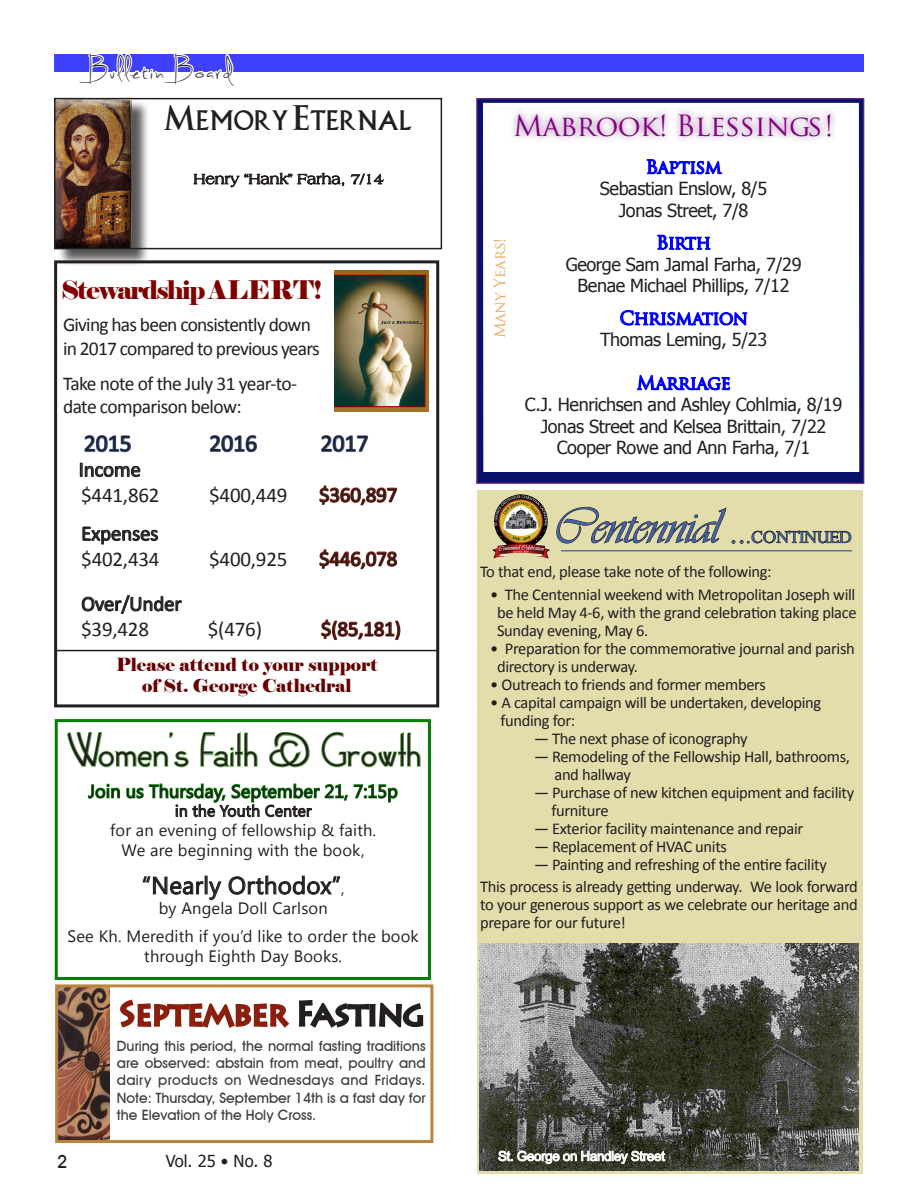
<style>
.page{position:relative;width:918px;height:1188px;background:#fff}
.page>*{position:absolute;margin:0;border:0;box-sizing:border-box;transform-origin:0 0}
.t1{font:51px "Vivaldii";letter-spacing:-.02em;color:#4161a2}
.t2{font:33px "Claritty";letter-spacing:.03em;color:#231f20}
.t3{font:31.5px "Sweetly Broken";letter-spacing:.06em;color:#231f20}
.t4{font:28.5px "Trajan Pro";letter-spacing:-.015em;color:#800080}
.t5{font:25.5px "Elephant";letter-spacing:-.06em;color:#800000}
.t6{font:25.5px "EPISODE I";color:#231f20}
.t7{font:24px "Khmer UI";letter-spacing:.01em;color:#231f20}
.t8{font:24px "Calibri";letter-spacing:-.01em;color:#231f20}
.t9{font:21px/25.2px "Calibri";letter-spacing:-.01em;color:#231f20}
.t10{font:19.5px/23.4px "Calibri";letter-spacing:-.04em;color:#231f20}
.t11{font:18px/21.6px "Tahoma";letter-spacing:-.02em;color:#231f20;text-align:center}
.t12{font:18px/21.6px "Elephant";color:#600;text-align:center}
.t13{font:18px "Khmer UI";letter-spacing:.01em;color:#231f20}
.t14{font:500 18px "Avant Garde IT Cby BT";color:#231f20}
.t15{font:16.5px/18px "Calibri";letter-spacing:-.02em;color:#231f20}
.t16{font:16.5px/19.8px "Khmer UI";letter-spacing:.01em;color:#231f20;text-align:center}
.t17{font:16.5px "Tahoma";color:#231f20}
.t18{font:15.75px "Khmer UI";letter-spacing:.01em;color:#231f20}
.t19{font:15px "Americana";color:#231f20}
.t20{font:15px "Trajan Pro";color:#eca258}
.t21{font:500 14.25px/17.1px "Avant Garde IT Cby BT";color:#3e3e3f;text-align:justify}
.t22{font:13.2px "Arial";letter-spacing:-.02em;color:#fff}
.s1{font-size:15.75px}
.s2{font-family:"Perpetua";font-size:30px}
.s3{font-family:"Perpetua";font-size:19.5px}
</style>
<div class="page">
<div style="left:477px;top:490px;width:386px;height:684px;background:#e3ddac"></div>
<div style="left:54px;top:54px;width:810px;height:18px;background:#4040ff"></div>
<svg style="left:88px;top:54px;width:146px;height:18px"></svg>
<div style="left:57px;top:100px;width:93px;height:167px;background:#231f20;opacity:.75"></div>
<div style="left:53px;top:97px;width:81px;height:152px;background:#231f20;opacity:.75"></div>
<svg style="left:193px;top:172px;width:152px;height:16px"></svg>
<svg style="left:351px;top:173px;width:33px;height:12px"></svg>
<div style="left:54px;top:98px;width:388px;height:151px;border:2px solid #231f20"></div>
<div style="left:477px;top:99px;width:387px;height:384px;background:#07126a"></div>
<div style="left:476px;top:98px;width:388px;height:386px;border:1px solid #6f237e"></div>
<div style="left:484px;top:104px;width:374px;height:367px;background:#fff"></div>
<div style="left:483px;top:103px;width:376px;height:369px;border:2px solid #fff"></div>
<div style="left:507px;top:105px;width:329px;height:39px;background:#6d1d7b;opacity:.75"></div>
<svg style="left:593px;top:130px;width:181px;height:45px"></svg>
<svg style="left:518px;top:234px;width:331px;height:238px"></svg>
<svg style="left:120px;top:999px;width:304px;height:29px"></svg>
<img style="left:59px;top:988px;width:50px;height:151px">
<div style="left:55px;top:984px;width:378px;height:159px;border:3px solid #ba853d"></div>
<svg style="left:84px;top:435px;width:48px;height:18px"></svg>
<svg style="left:209px;top:435px;width:48px;height:18px"></svg>
<svg style="left:80px;top:462px;width:61px;height:16px"></svg>
<svg style="left:82px;top:526px;width:77px;height:19px"></svg>
<svg style="left:81px;top:595px;width:101px;height:19px"></svg>
<svg style="left:318px;top:435px;width:83px;height:217px"></svg>
<hr style="left:57px;top:650px;width:380px;height:1px;background:#231f20">
<img style="left:335px;top:271px;width:93px;height:140px">
<div style="left:54px;top:260px;width:385px;height:447px;border:3px solid #231f20"></div>
<div style="left:55px;top:719px;width:376px;height:261px;border:3px solid #008000"></div>
<svg style="left:67px;top:732px;width:122px;height:36px"></svg>
<svg style="left:200px;top:732px;width:58px;height:36px"></svg>
<svg style="left:269px;top:732px;width:41px;height:36px"></svg>
<svg style="left:321px;top:731px;width:100px;height:37px"></svg>
<svg style="left:87px;top:783px;width:311px;height:34px"></svg>
<svg style="left:142px;top:875px;width:80px;height:25px"></svg>
<svg style="left:228px;top:875px;width:113px;height:20px"></svg>
<svg style="left:556px;top:507px;width:296px;height:37px"></svg>
<img style="left:480px;top:943px;width:379px;height:228px">
<svg style="left:498px;top:1150px;width:168px;height:14px;background:#818379"></svg>
<hr style="left:561px;top:550px;width:291px;height:1px;background:#2e5080">
<img style="left:492px;top:494px;width:59px;height:65px">
<h3 class="t3" style="left:89px;top:48px;width:145px">Bulletin Board</h3>
<h3 class="t6" style="left:164px;top:106px;width:250px">Memory Eternal</h3>
<p class="t19" style="left:193px;top:171px;width:192px">Henry “Hank” Farha, 7/14</p>
<h3 class="t5" style="left:61px;top:274px;width:262px">Stewardship ALERT!</h3>
<p class="t10" style="left:63px;top:313px;width:258px">Giving has been consistently down in 2017 compared to previous years</p>
<p class="t10" style="left:63px;top:372px;width:236px">Take note of the July 31 year-to&shy;date comparison below:</p>
<h3 class="t8" style="left:84px;top:428px;width:49px">2015</h3>
<h3 class="t8" style="left:209px;top:428px;width:49px">2016</h3>
<h3 class="t8" style="left:321px;top:428px;width:49px">2017</h3>
<p class="t9" style="left:79px;top:457px;width:82px">Income $441,862</p>
<p class="t9" style="left:209px;top:482px;width:80px">$400,449</p>
<p class="t9" style="left:319px;top:482px;width:80px">$360,897</p>
<p class="t9" style="left:81px;top:521px;width:80px">Expenses $402,434</p>
<p class="t9" style="left:81px;top:591px;width:102px">Over/Under $39,428</p>
<p class="t9" style="left:209px;top:546px;width:80px">$400,925</p>
<p class="t9" style="left:319px;top:546px;width:80px">$446,078</p>
<p class="t9" style="left:208px;top:616px;width:56px">$(476)</p>
<p class="t9" style="left:321px;top:616px;width:82px">$(85,181)</p>
<p class="t12" style="left:116px;top:654px;width:263px">Please attend to your support of St. George Cathedral</p>
<h2 class="t2" style="left:67px;top:733px;width:355px">Women’s Faith &amp; Growth</h2>
<p class="t13" style="left:89px;top:781px;width:311px">Join us Thursday, September 21, 7:15p</p>
<p class="t18" style="left:175px;top:802px;width:138px">in the Youth Center</p>
<p class="t16" style="left:110px;top:821px;width:268px">for an evening of fellowship &amp; faith.<br>We are beginning with the book,</p>
<h3 class="t7" style="left:142px;top:872px;width:204px">“Nearly Orthodox”<span class="s1">,</span></h3>
<p class="t16" style="left:68px;top:894px;width:353px;line-height:28.8px">by Angela Doll Carlson<br>See Kh. Meredith if you’d like to order the book</p>
<p class="t16" style="left:144px;top:947px;width:199px">through Eighth Day Books.</p>
<p class="t21" style="left:117px;top:1037px;width:310px">During this period, the normal fasting traditions are observed: abstain from meat, poultry and dairy products on Wednesdays and Fridays.<br>Note: Thursday, September 14th is a fast day for the Elevation of the Holy Cross.</p>
<p class="t14" style="left:57px;top:1151px;width:12px">2</p>
<p class="t17" style="left:166px;top:1150px;width:108px">Vol. 25 • No. 8</p>
<h3 class="t4" style="left:513px;top:107px;width:322px">Mabrook! Blessings!</h3>
<p class="t20" style="left:490px;top:338px;width:102px;rotate:-90deg">Many Years!</p>
<p class="t11" style="left:600px;top:177px;width:169px">Sebastian Enslow, 8/5<br>Jonas Street, 7/8</p>
<p class="t11" style="left:566px;top:252px;width:237px">George Sam Jamal Farha, 7/29<br>Benae Michael Phillips, 7/12</p>
<p class="t11" style="left:600px;top:328px;width:169px">Thomas Leming, 5/23</p>
<p class="t11" style="left:525px;top:393px;width:319px">C.J. Henrichsen and Ashley Cohlmia, 8/19<br>Jonas Street and Kelsea Brittain, 7/22<br>Cooper Rowe and Ann Farha, 7/1</p>
<h1 class="t1" style="left:554px;top:496px;width:300px">centennial <span class="s2">..</span><span class="s3">.continued</span></h1>
<p class="t15" style="left:480px;top:563px;width:293px">To that end, please take note of the following:</p>
<p class="t15" style="left:497px;top:585px;width:361px;text-align:justify;text-indent:-7px">• The Centennial weekend with Metropolitan Joseph will be held May 4-6, with the grand celebration taking place Sunday evening, May 6.</p>
<p class="t15" style="left:497px;top:639px;width:359px;text-indent:-7px">• Preparation for the commemorative journal and parish directory is underway.</p>
<p class="t15" style="left:490px;top:675px;width:277px">• Outreach to friends and former members</p>
<p class="t15" style="left:500px;top:693px;width:322px;text-indent:-10px">• A capital campaign will be undertaken, developing funding for:</p>
<p class="t15" style="left:534px;top:729px;width:215px">— The next phase of iconography</p>
<p class="t15" style="left:554px;top:747px;width:297px;text-indent:-20px">— Remodeling of the Fellowship Hall, bathrooms, and hallway</p>
<p class="t15" style="left:551px;top:783px;width:304px;text-indent:-17px">— Purchase of new kitchen equipment and facility furniture</p>
<p class="t15" style="left:534px;top:819px;width:271px">— Exterior facility maintenance and repair</p>
<p class="t15" style="left:534px;top:837px;width:195px">— Replacement of HVAC units</p>
<p class="t15" style="left:480px;top:853px;width:379px;line-height:22.5px;text-indent:54px">— Painting and refreshing of the entire facility<br>This process is already getting underway. We look forward</p>
<p class="t15" style="left:480px;top:896px;width:379px">to your generous support as we celebrate our heritage and prepare for our future!</p>
<p class="t22" style="left:498px;top:1147px;width:168px">St. George on Handley Street</p>
</div>
